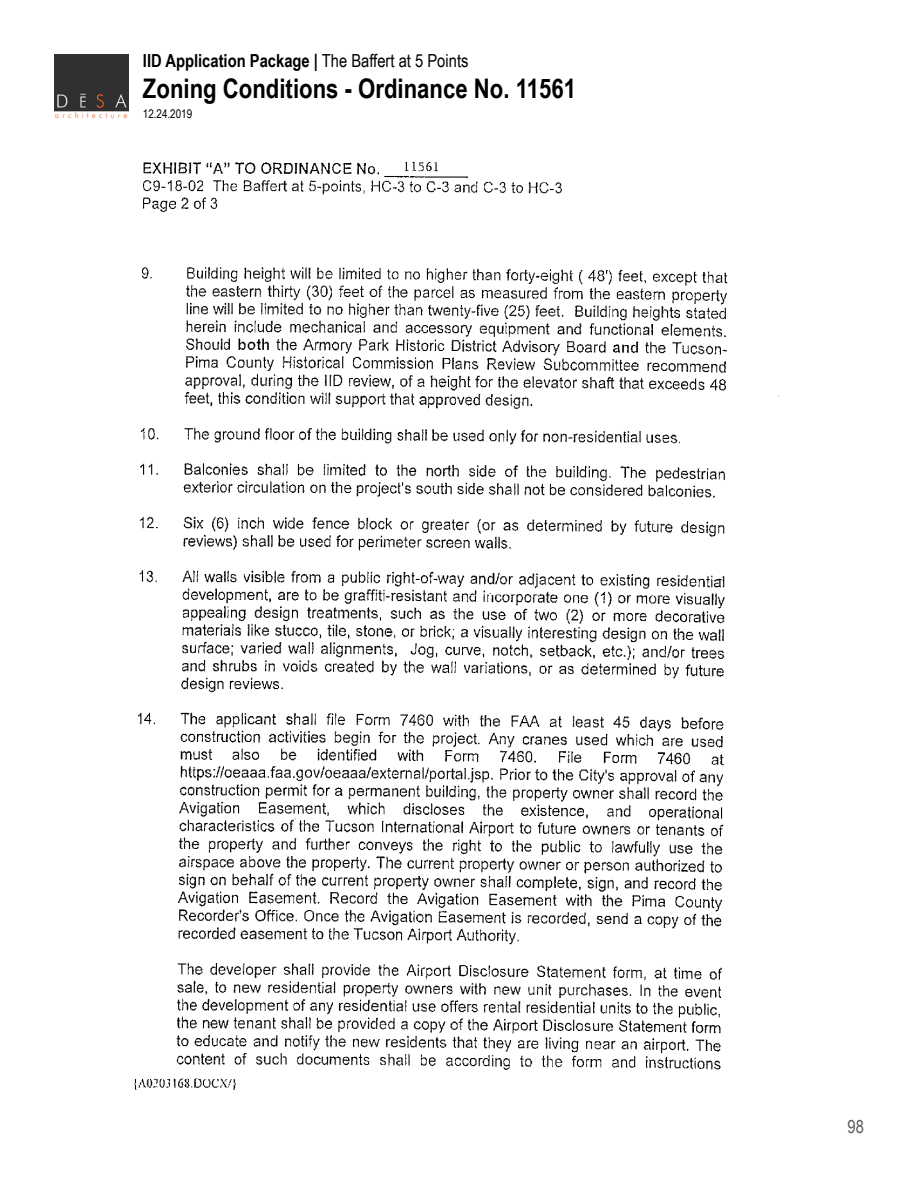
<style>
.page{position:relative;width:918px;height:1188px;background:#fff}
.page>*{position:absolute;margin:0;border:0;box-sizing:border-box;transform-origin:0 0}
.t1{font:700 27px "Arial Narrow";color:#000}
.t2{font:700 18px "Arial Narrow";color:#000}
.t3{font:18px "Arial Narrow";color:#5a595b}
.t4{font:12px "Arial Narrow";color:#000}
.s1{font-weight:400}
</style>
<div class="page">
<img style="left:54px;top:54px;width:75px;height:65px">
<img style="left:134px;top:161px;width:645px;height:929px">
<p class="t2" style="left:143px;top:47px;width:327px">IID Application Package | <span class="s1">The Baffert at 5 Points</span></p>
<p class="t4" style="left:143px;top:105px;width:51px">12.24.2019</p>
<h1 class="t1" style="left:143px;top:68px;width:435px">Zoning Conditions - Ordinance No. 11561</h1>
<p class="t3" style="left:848px;top:1113px;width:18px">98</p>
</div>
